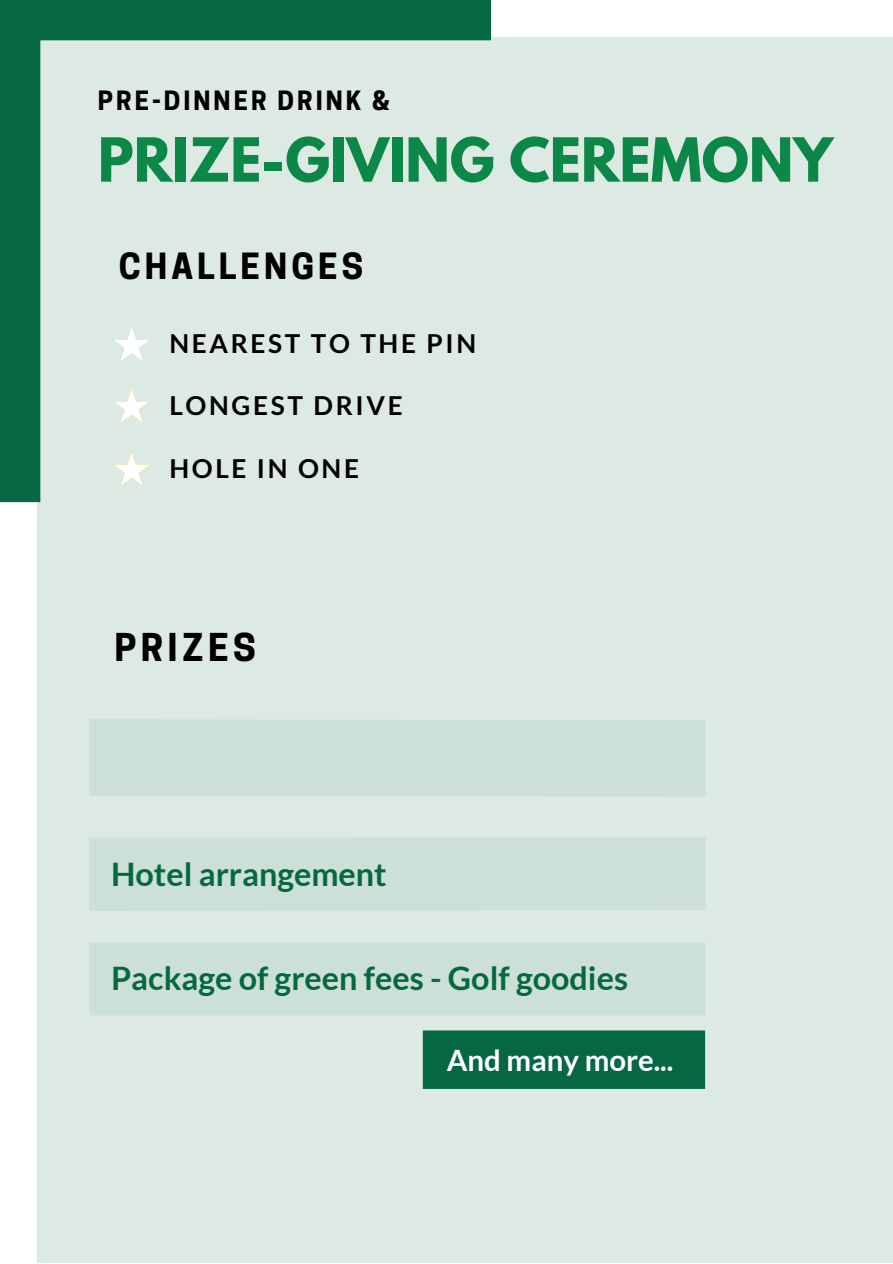
<style>
.page{position:relative;width:893px;height:1264px;background:#fff}
.page>*{position:absolute;margin:0;border:0;box-sizing:border-box;transform-origin:0 0}
.t1{font:700 53.85px "League Spartan";color:#0b8748}
.t2{font:700 36px "Cooper Hewitt";letter-spacing:.12em;color:#000}
.t3{font:700 33.9px "Cooper Hewitt";letter-spacing:.12em;color:#000}
.t4{font:700 32.25px "Lato";color:#056842}
.t5{font:700 29.4px "Lato";color:#fff}
.t6{font:700 26.1px "Lato";letter-spacing:.1em;color:#000}
.t7{font:700 25.05px "Cooper Hewitt";letter-spacing:.12em;color:#000}
</style>
<div class="page">
<div style="left:37px;top:37px;width:855px;height:1225px;background:#ddeae3"></div>
<svg style="left:0;top:0;width:491px;height:502px"></svg>
<svg style="left:115px;top:390px;width:34px;height:32px"></svg>
<svg style="left:115px;top:453px;width:34px;height:32px"></svg>
<svg style="left:89px;top:837px;width:617px;height:110px"></svg>
<div style="left:89px;top:942px;width:616px;height:73px;background:#cce0d7"></div>
<div style="left:423px;top:1030px;width:282px;height:58px;background:#056842"></div>
<div style="left:89px;top:719px;width:617px;height:78px;background:#cce0d7"></div>
<p class="t7" style="left:98px;top:91px;width:293px">PRE-DINNER DRINK &amp;</p>
<p class="t1" style="left:98px;top:133px;width:736px">PRIZE-GIVING CEREMONY</p>
<p class="t3" style="left:119px;top:253px;width:246px">CHALLENGES</p>
<p class="t6" style="left:169px;top:327px;width:308px">NEAREST TO THE PIN</p>
<p class="t6" style="left:169px;top:389px;width:235px">LONGEST DRIVE</p>
<p class="t6" style="left:169px;top:452px;width:191px">HOLE IN ONE</p>
<p class="t2" style="left:115px;top:634px;width:143px">PRIZES</p>
<p class="t4" style="left:111px;top:853px;width:277px">Hotel arrangement</p>
<p class="t4" style="left:111px;top:958px;width:518px">Package of green fees - Golf goodies</p>
<p class="t5" style="left:446px;top:1041px;width:228px">And many more...</p>
</div>
